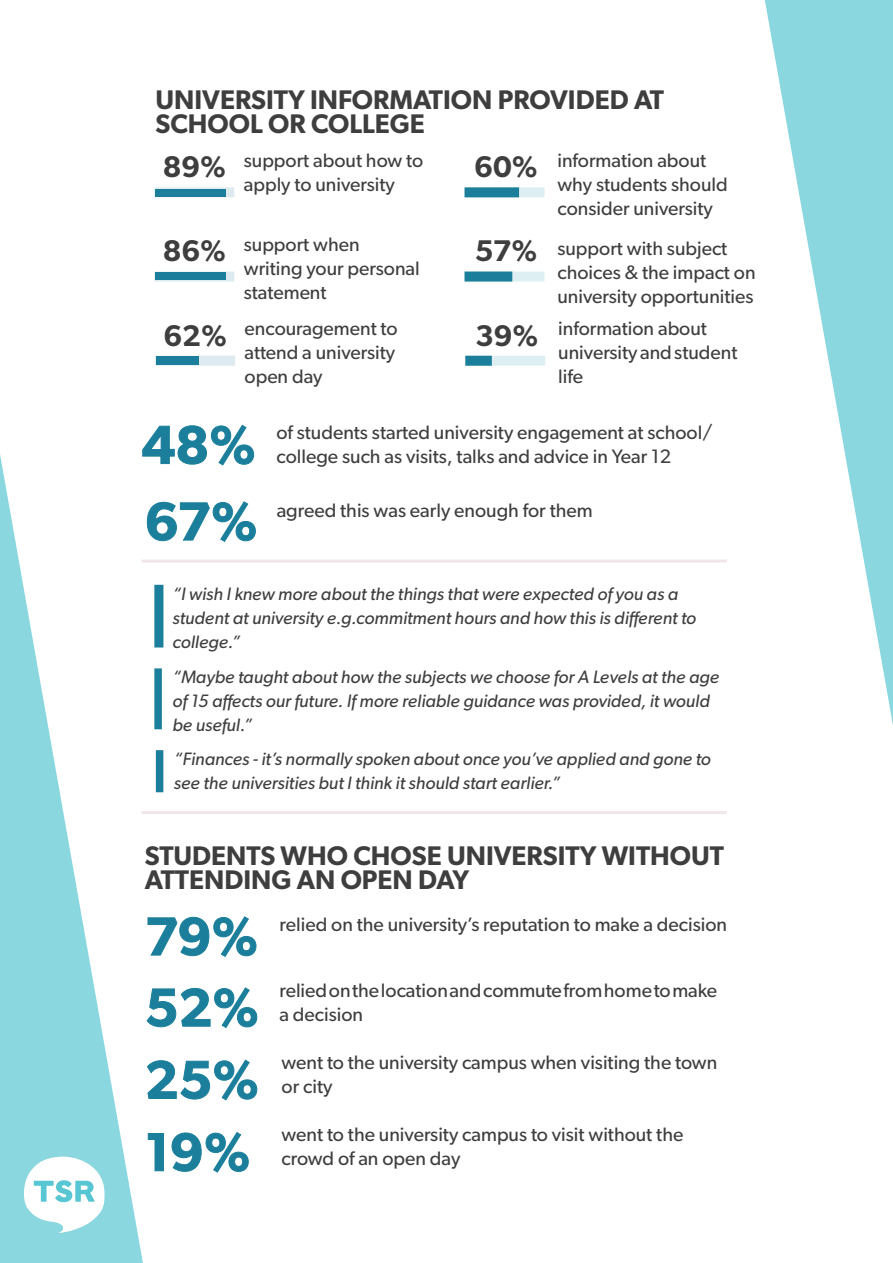
<style>
.page{position:relative;width:893px;height:1263px;background:#fff}
.page>*{position:absolute;margin:0;border:0;box-sizing:border-box;transform-origin:0 0}
.t1{font:600 54px "Gibson";color:#1b7f9c}
.t2{font:600 30px "Gibson";color:#3e3e3f}
.t3{font:600 27px/24px "Gibson";color:#3e3e3f}
.t4{font:19.5px/24px "Gibson";color:#3e3e3f}
.t5{font:italic 18px/24px "Gibson";color:#3e3e3f}
.s1{font-weight:600;font-size:30px}
</style>
<div class="page">
<svg style="left:0;top:454px;width:143px;height:809px"></svg>
<svg style="left:764px;top:0;width:129px;height:725px"></svg>
<svg style="left:21px;top:1157px;width:84px;height:76px"></svg>
<div style="left:465px;top:272px;width:79px;height:10px;background:#ddeff2"></div>
<svg style="left:154px;top:272px;width:80px;height:10px"></svg>
<div style="left:465px;top:272px;width:47px;height:10px;background:#1b7f9c;border:2px solid #1b7f9c"></div>
<div style="left:155px;top:272px;width:70px;height:8px;background:#1b7f9c"></div>
<div style="left:465px;top:187px;width:79px;height:10px;background:#ddeff2"></div>
<svg style="left:154px;top:187px;width:80px;height:10px"></svg>
<div style="left:465px;top:187px;width:54px;height:10px;background:#1b7f9c;border:2px solid #1b7f9c"></div>
<div style="left:155px;top:189px;width:70px;height:8px;background:#1b7f9c"></div>
<div style="left:465px;top:356px;width:80px;height:10px;background:#ddeff2"></div>
<div style="left:155px;top:356px;width:80px;height:10px;background:#ddebf0"></div>
<div style="left:465px;top:356px;width:27px;height:10px;background:#1b7f9c;border:2px solid #1b7f9c"></div>
<div style="left:156px;top:356px;width:43px;height:9px;background:#1b7f9c"></div>
<div style="left:154px;top:585px;width:9px;height:62px;background:#1b7f9c;border:2px solid #1b7f9c"></div>
<svg style="left:154px;top:668px;width:8px;height:61px"></svg>
<div style="left:156px;top:750px;width:7px;height:42px;background:#1b7f9c"></div>
<svg style="left:147px;top:916px;width:110px;height:41px"></svg>
<svg style="left:146px;top:987px;width:112px;height:41px"></svg>
<svg style="left:147px;top:1059px;width:111px;height:41px"></svg>
<svg style="left:147px;top:1133px;width:17px;height:38px"></svg>
<svg style="left:171px;top:1132px;width:78px;height:41px"></svg>
<hr style="left:142px;top:560px;width:585px;height:3px;background:#750b28">
<hr style="left:142px;top:811px;width:585px;height:3px;background:#750b28">
<svg style="left:142px;top:425px;width:112px;height:41px"></svg>
<svg style="left:147px;top:501px;width:109px;height:41px"></svg>
<h3 class="t3" style="left:155px;top:87px;width:510px">UNIVERSITY INFORMATION PROVIDED AT<br>SCHOOL OR COLLEGE</h3>
<h2 class="t2" style="left:163px;top:149px;width:65px">89%</h2>
<p class="t4" style="left:557px;top:148px;width:172px;text-indent:-83px"><span class="s1">60%</span> information about why students should consider university</p>
<p class="t4" style="left:244px;top:148px;width:181px">support about how to apply to university</p>
<p class="t4" style="left:244px;top:232px;width:177px">support when writing your personal statement</p>
<h2 class="t2" style="left:163px;top:233px;width:65px">86%</h2>
<p class="t4" style="left:557px;top:236px;width:200px;text-indent:-83px"><span class="s1">57%</span> support with subject choices &amp; the impact on university opportunities</p>
<h2 class="t2" style="left:163px;top:317px;width:65px">62%</h2>
<p class="t4" style="left:558px;top:316px;width:181px;text-indent:-83px"><span class="s1">39%</span> information about university and student life</p>
<p class="t4" style="left:245px;top:316px;width:155px">encouragement to attend a university open day</p>
<h1 class="t1" style="left:142px;top:413px;width:116px">48%</h1>
<p class="t4" style="left:276px;top:420px;width:437px">of students started university engagement at school/ college such as visits, talks and advice in Year 12</p>
<p class="t4" style="left:277px;top:498px;width:317px">agreed this was early enough for them</p>
<h1 class="t1" style="left:145px;top:489px;width:114px">67%</h1>
<p class="t5" style="left:172px;top:581px;width:525px">“I wish I knew more about the things that were expected of you as a student at university e.g.commitment hours and how this is different to college.”</p>
<p class="t5" style="left:172px;top:664px;width:548px">“Maybe taught about how the subjects we choose for A Levels at the age of 15 affects our future. If more reliable guidance was provided, it would be useful.”</p>
<p class="t5" style="left:174px;top:746px;width:538px">“Finances - it’s normally spoken about once you’ve applied and gone to see the universities but I think it should start earlier.”</p>
<h3 class="t3" style="left:145px;top:843px;width:581px">STUDENTS WHO CHOSE UNIVERSITY WITHOUT<br>ATTENDING AN OPEN DAY</h3>
<h1 class="t1" style="left:145px;top:904px;width:115px">79%</h1>
<p class="t4" style="left:280px;top:912px;width:449px">relied on the university’s reputation to make a decision</p>
<h1 class="t1" style="left:145px;top:975px;width:116px">52%</h1>
<p class="t4" style="left:279px;top:977px;width:439px">relied on the location and commute from home to make</p>
<p class="t4" style="left:279px;top:1001px;width:85px">a decision</p>
<h1 class="t1" style="left:145px;top:1047px;width:116px">25%</h1>
<p class="t4" style="left:282px;top:1050px;width:437px">went to the university campus when visiting the town or city</p>
<h1 class="t1" style="left:145px;top:1120px;width:107px">19%</h1>
<p class="t4" style="left:282px;top:1122px;width:403px">went to the university campus to visit without the</p>
<p class="t4" style="left:282px;top:1146px;width:180px">crowd of an open day</p>
</div>
